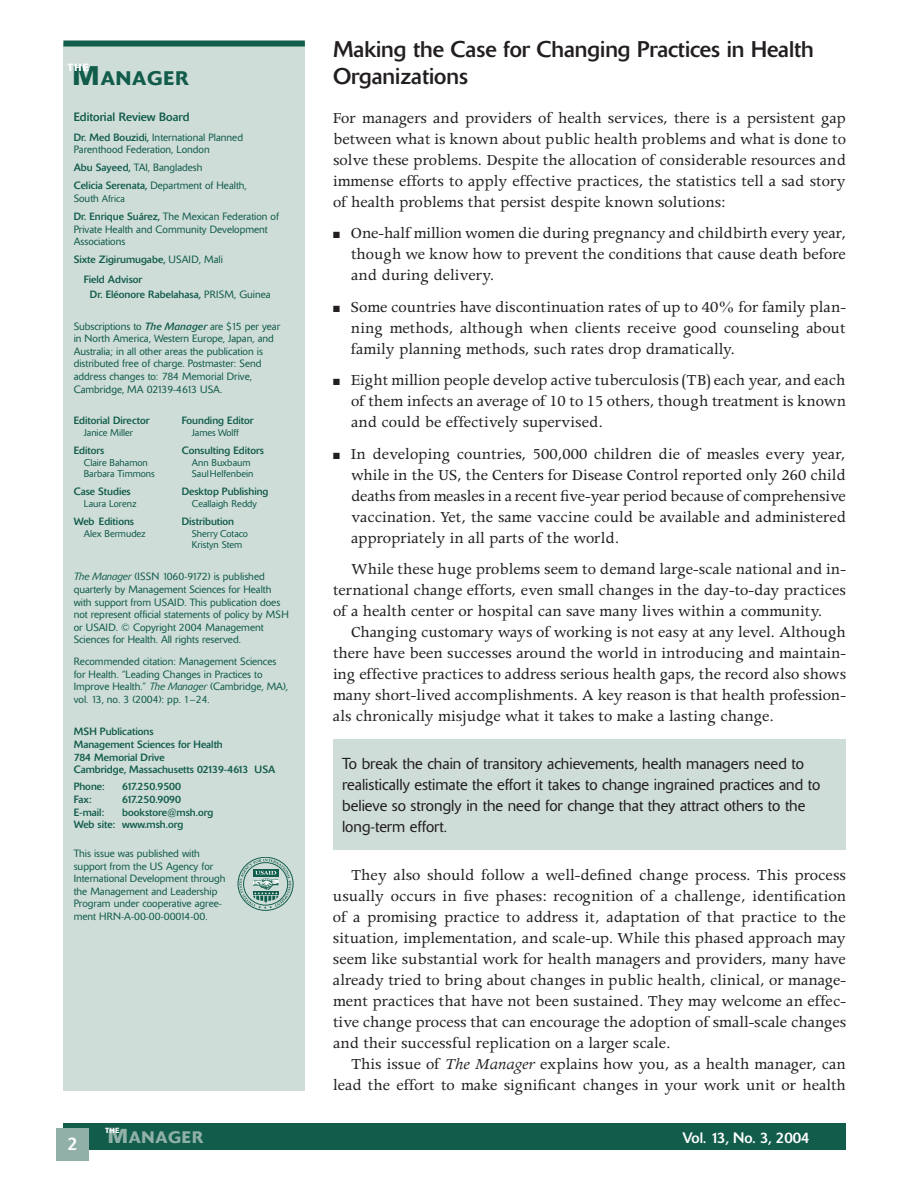
<style>
.page{position:relative;width:918px;height:1188px;background:#fff}
.page>*{position:absolute;margin:0;border:0;box-sizing:border-box;transform-origin:0 0}
.t1{font:22.5px/26.2px "Delta";color:#231f20}
.t2{font:500 19.5px "Delta";letter-spacing:.05em;color:#115c4a}
.t3{font:18px "Delta";color:#fff}
.t4{font:17.25px/21px "Apollo";color:#231f20;text-align:justify}
.t5{font:500 16.5px "Delta";letter-spacing:.05em;color:#91b1a8}
.t6{font:300 15.75px/21px "Delta";color:#231f20}
.t7{font:15px "Delta";color:#fff}
.t8{font:12px "Delta";color:#115c4a}
.t9{font:300 10.5px/12.6px "Delta";color:#115c4a}
.t10{font:10.5px/12.6px "Delta";color:#115c4a}
.t11{font:900 10.5px "Frutiger";color:#fff}
.t12{font:300 9.75px/11.7px "Delta";color:#115c4a}
.t13{font:900 7.5px "Frutiger";color:#fff}
.s1{font-family:"Frutiger";font-weight:900;font-size:27px}
.s2{font-weight:400}
.s3{font-size:10.5px}
.s4{font-weight:300}
.s5{font-weight:400;font-style:italic}
.s6{font-style:italic}
.s7{font-family:"Frutiger";font-weight:900;font-size:20.25px}
</style>
<div class="page">
<div style="left:63px;top:1124px;width:783px;height:26px;background:#115c4a"></div>
<div style="left:56px;top:1129px;width:33px;height:32px;background:#91b1a8"></div>
<div style="left:63px;top:44px;width:242px;height:1046px;background:#cfddd9"></div>
<div style="left:63px;top:40px;width:242px;height:6px;background:#115c4a"></div>
<svg style="left:238px;top:857px;width:55px;height:54px"></svg>
<div style="left:333px;top:739px;width:513px;height:111px;background:#cfddd9"></div>
<p class="t11" style="left:68px;top:61px;width:23px">THE</p>
<p class="t2" style="left:73px;top:67px;width:118px"><span class="s1">M</span>ANAGER</p>
<p class="t8" style="left:74px;top:109px;width:117px">Editorial Review Board</p>
<p class="t9" style="left:74px;top:131px;width:171px"><span class="s2">Dr. Med Bouzidi,</span> International Planned<br>Parenthood Federation, London</p>
<p class="t9" style="left:74px;top:159px;width:175px;line-height:18px"><span class="s2">Abu Sayeed,</span> TAI, Bangladesh<br><span class="s2">Celicia Serenata,</span> Department of Health,</p>
<p class="t12" style="left:74px;top:193px;width:53px"><span class="s3">South</span> Africa</p>
<p class="t9" style="left:74px;top:210px;width:207px"><span class="s2">Dr. Enrique Suárez,</span> The Mexican Federation of<br>Private Health and Community Development<br>Associations</p>
<p class="t10" style="left:84px;top:250px;width:141px;line-height:19.8px;text-indent:-10px">Sixte Zigirumugabe, <span class="s4">USAID, Mali<br></span>Field Advisor</p>
<p class="t10" style="left:90px;top:288px;width:182px">Dr. Eléonore Rabelahasa, <span class="s4">PRISM, Guinea</span></p>
<p class="t9" style="left:74px;top:320px;width:208px">Subscriptions to <span class="s5">The Manager</span> are $15 per year in North America, Western Europe, Japan, and Australia; in all other areas the publication is distributed free of charge. Postmaster: Send address changes to: 784 Memorial Drive, Cambridge, MA 02139-4613 USA.</p>
<p class="t10" style="left:74px;top:414px;width:77px">Editorial Director</p>
<p class="t10" style="left:182px;top:414px;width:73px">Founding Editor</p>
<p class="t12" style="left:84px;top:427px;width:51px">Janice Miller</p>
<p class="t12" style="left:192px;top:427px;width:49px">James Wolff</p>
<p class="t10" style="left:74px;top:444px;width:32px">Editors</p>
<p class="t10" style="left:182px;top:444px;width:84px">Consulting Editors</p>
<p class="t12" style="left:84px;top:456px;width:65px">Claire Bahamon</p>
<p class="t12" style="left:192px;top:456px;width:60px">Ann Buxbaum</p>
<p class="t12" style="left:84px;top:468px;width:73px">Barbara Timmons</p>
<p class="t12" style="left:192px;top:468px;width:63px">Saul Helfenbein</p>
<p class="t10" style="left:74px;top:485px;width:59px">Case Studies</p>
<p class="t10" style="left:182px;top:485px;width:88px">Desktop Publishing</p>
<p class="t12" style="left:84px;top:498px;width:54px">Laura Lorenz</p>
<p class="t12" style="left:192px;top:498px;width:67px">Ceallaigh Reddy</p>
<p class="t10" style="left:74px;top:515px;width:62px">Web Editions</p>
<p class="t10" style="left:182px;top:515px;width:54px">Distribution</p>
<p class="t12" style="left:84px;top:528px;width:63px">Alex Bermudez</p>
<p class="t12" style="left:192px;top:528px;width:58px">Sherry Cotaco<br>Kristyn Stem</p>
<p class="t9" style="left:74px;top:571px;width:217px"><span class="s6">The Manager</span> (ISSN 1060-9172) is published quarterly by Management Sciences for Health with support from USAID. This publication does not represent official statements of policy by MSH or USAID. © Copyright 2004 Management Sciences for Health. All rights reserved.</p>
<p class="t9" style="left:74px;top:655px;width:216px">Recommended citation: Management Sciences for Health. “Leading Changes in Practices to Improve Health.” <span class="s6">The Manager</span> (Cambridge, MA), vol. 13, no. 3 (2004): pp. 1–24.</p>
<p class="t10" style="left:74px;top:726px;width:203px">MSH Publications<br>Management Sciences for Health<br>784 Memorial Drive<br>Cambridge, Massachusetts 02139-4613 USA</p>
<p class="t10" style="left:74px;top:780px;width:33px">Phone:</p>
<p class="t10" style="left:122px;top:780px;width:61px">617.250.9500</p>
<p class="t10" style="left:74px;top:793px;width:19px">Fax:</p>
<p class="t10" style="left:122px;top:793px;width:61px">617.250.9090</p>
<p class="t10" style="left:74px;top:806px;width:32px">E-mail:</p>
<p class="t10" style="left:74px;top:806px;width:141px;text-indent:48px">bookstore@msh.org<br>Web site: www.msh.org</p>
<p class="t9" style="left:74px;top:847px;width:153px">This issue was published with support from the US Agency for<br>International Development through the Management and Leadership<br>Program under cooperative agree&shy;ment HRN-A-00-00-00014-00.</p>
<h1 class="t1" style="left:333px;top:37px;width:482px">Making the Case for Changing Practices in Health<br>Organizations</h1>
<p class="t4" style="left:333px;top:108px;width:515px">For managers and providers of health services, there is a persistent gap between what is known about public health problems and what is done to solve these problems. Despite the allocation of considerable resources and immense efforts to apply effective practices, the statistics tell a sad story of health problems that persist despite known solutions:</p>
<p class="t4" style="left:351px;top:223px;width:497px;text-indent:-18px">■ One-half million women die during pregnancy and childbirth every year, though we know how to prevent the conditions that cause death before and during delivery.</p>
<p class="t4" style="left:351px;top:297px;width:497px;text-indent:-18px">■ Some countries have discontinuation rates of up to 40% for family plan&shy;ning methods, although when clients receive good counseling about family planning methods, such rates drop dramatically.</p>
<p class="t4" style="left:351px;top:370px;width:497px;text-indent:-18px">■ Eight million people develop active tuberculosis (TB) each year, and each of them infects an average of 10 to 15 others, though treatment is known and could be effectively supervised.</p>
<p class="t4" style="left:351px;top:444px;width:497px;text-indent:-18px">■ In developing countries, 500,000 children die of measles every year, while in the US, the Centers for Disease Control reported only 260 child deaths from measles in a recent five-year period because of comprehensive vaccination. Yet, the same vaccine could be available and administered appropriately in all parts of the world.</p>
<p class="t4" style="left:333px;top:559px;width:514px;text-indent:18px">While these huge problems seem to demand large-scale national and in&shy;ternational change efforts, even small changes in the day-to-day practices of a health center or hospital can save many lives within a community.</p>
<p class="t4" style="left:333px;top:622px;width:515px;text-indent:18px">Changing customary ways of working is not easy at any level. Although there have been successes around the world in introducing and maintain&shy;ing effective practices to address serious health gaps, the record also shows many short-lived accomplishments. A key reason is that health profession&shy;als chronically misjudge what it takes to make a lasting change.</p>
<p class="t6" style="left:342px;top:753px;width:480px">To break the chain of transitory achievements, health managers need to realistically estimate the effort it takes to change ingrained practices and to believe so strongly in the need for change that they attract others to the long-term effort.</p>
<p class="t4" style="left:333px;top:865px;width:515px;text-indent:18px">They also should follow a well-defined change process. This process usually occurs in five phases: recognition of a challenge, identification of a promising practice to address it, adaptation of that practice to the situation, implementation, and scale-up. While this phased approach may seem like substantial work for health managers and providers, many have already tried to bring about changes in public health, clinical, or manage&shy;ment practices that have not been sustained. They may welcome an effec&shy;tive change process that can encourage the adoption of small-scale changes and their successful replication on a larger scale.</p>
<p class="t4" style="left:333px;top:1054px;width:515px;text-align:right">This issue of <span class="s6">The Manager</span> explains how you, as a health manager, can lead the effort to make significant changes in your work unit or health</p>
<p class="t3" style="left:67px;top:1134px;width:12px">2</p>
<p class="t13" style="left:105px;top:1126px;width:16px">THE</p>
<p class="t5" style="left:108px;top:1127px;width:97px"><span class="s7">M</span>ANAGER</p>
<p class="t7" style="left:683px;top:1129px;width:129px">Vol. 13, No. 3, 2004</p>
</div>
